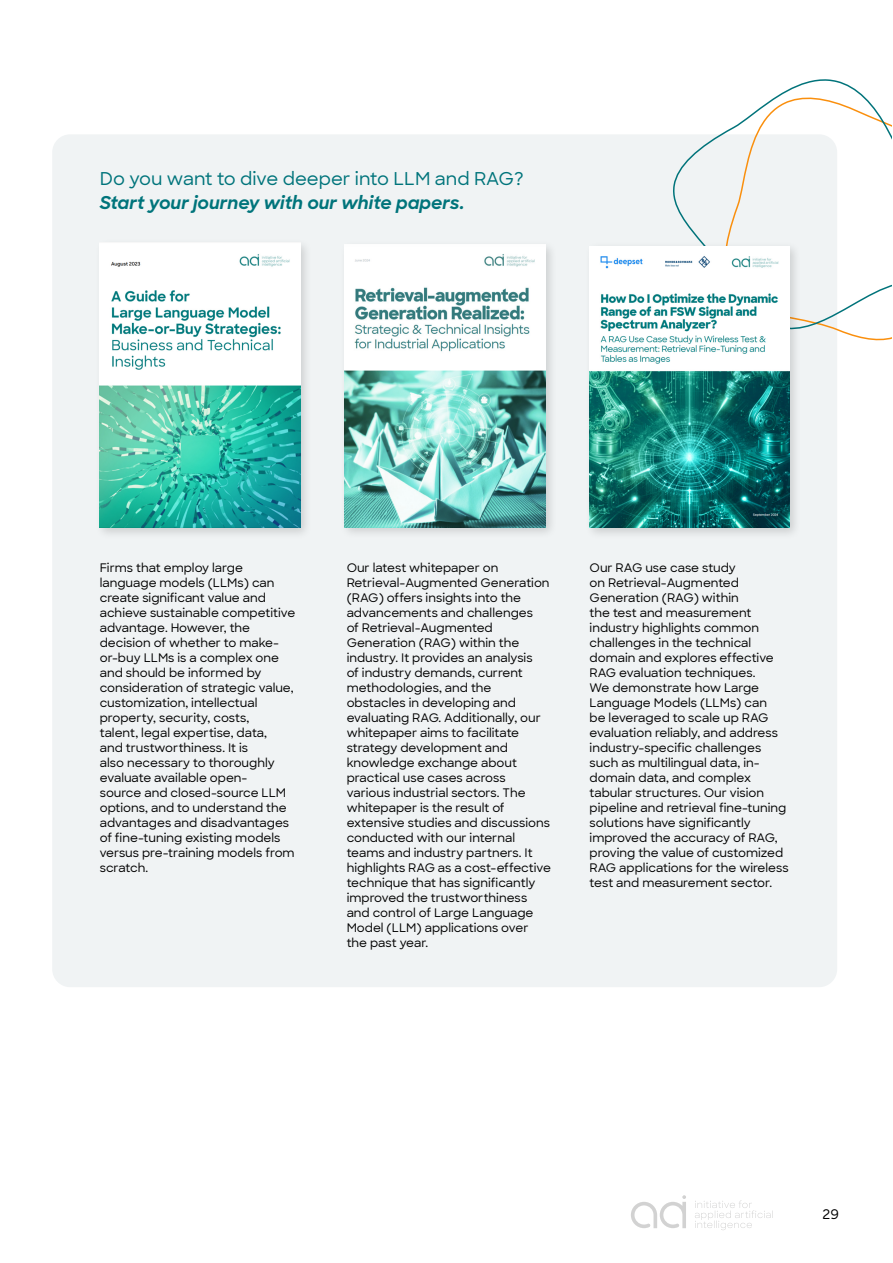
<style>
.page{position:relative;width:893px;height:1263px;background:#fff}
.page>*{position:absolute;margin:0;border:0;box-sizing:border-box;transform-origin:0 0}
.t1{font:500 18px "Sharp Sans";color:#00747b}
.t2{font:italic 700 18px "Sharp Sans";color:#00747b}
.t3{font:500 13.5px "Sharp Sans";color:#000}
.t4{font:500 12px/15px "Sharp Sans";color:#000}
</style>
<div class="page">
<svg style="left:631px;top:1195px;width:55px;height:33px"></svg>
<svg style="left:695px;top:1200px;width:78px;height:30px"></svg>
<div style="left:52px;top:134px;width:785px;height:853px;background:#f0f3f4;border-radius:18px"></div>
<svg style="left:673px;top:79px;width:218px;height:251px"></svg>
<div style="left:94px;top:238px;width:218px;height:301px;background:#000;opacity:.15"></div>
<img style="left:100px;top:243px;width:200px;height:285px">
<div style="left:339px;top:239px;width:218px;height:300px;background:#000;opacity:.15"></div>
<img style="left:345px;top:245px;width:200px;height:283px">
<div style="left:584px;top:241px;width:217px;height:298px;background:#000;opacity:.15"></div>
<img style="left:590px;top:246px;width:199px;height:282px">
<h1 class="t1" style="left:100px;top:165px;width:426px">Do you want to dive deeper into LLM and RAG?</h1>
<h1 class="t2" style="left:100px;top:189px;width:366px">Start your journey with our white papers.</h1>
<p class="t4" style="left:100px;top:560px;width:197px">Firms that employ large language models (LLMs) can create significant value and achieve sustainable competitive advantage. However, the decision of whether to make&shy;or-buy LLMs is a complex one and should be informed by consideration of strategic value, customization, intellectual property, security, costs,<br>talent, legal expertise, data,<br>and trustworthiness. It is<br>also necessary to thoroughly evaluate available open-<br>source and closed-source LLM options, and to understand the advantages and disadvantages of fine-tuning existing models versus pre-training models from scratch.</p>
<p class="t4" style="left:347px;top:560px;width:206px">Our latest whitepaper on<br>Retrieval-Augmented Generation (RAG) offers insights into the advancements and challenges<br>of Retrieval-Augmented<br>Generation (RAG) within the industry. It provides an analysis<br>of industry demands, current methodologies, and the obstacles in developing and evaluating RAG. Additionally, our whitepaper aims to facilitate strategy development and knowledge exchange about practical use cases across various industrial sectors. The whitepaper is the result of extensive studies and discussions conducted with our internal teams and industry partners. It highlights RAG as a cost-effective technique that has significantly improved the trustworthiness and control of Large Language<br>Model (LLM) applications over the past year.</p>
<p class="t4" style="left:590px;top:560px;width:201px">Our RAG use case study<br>on Retrieval-Augmented<br>Generation (RAG) within<br>the test and measurement industry highlights common challenges in the technical domain and explores effective<br>RAG evaluation techniques.<br>We demonstrate how Large<br>Language Models (LLMs) can<br>be leveraged to scale up RAG evaluation reliably, and address industry-specific challenges such as multilingual data, in&shy;domain data, and complex tabular structures. Our vision pipeline and retrieval fine-tuning solutions have significantly improved the accuracy of RAG, proving the value of customized<br>RAG applications for the wireless test and measurement sector.</p>
<p class="t3" style="left:822px;top:1204px;width:18px">29</p>
</div>
